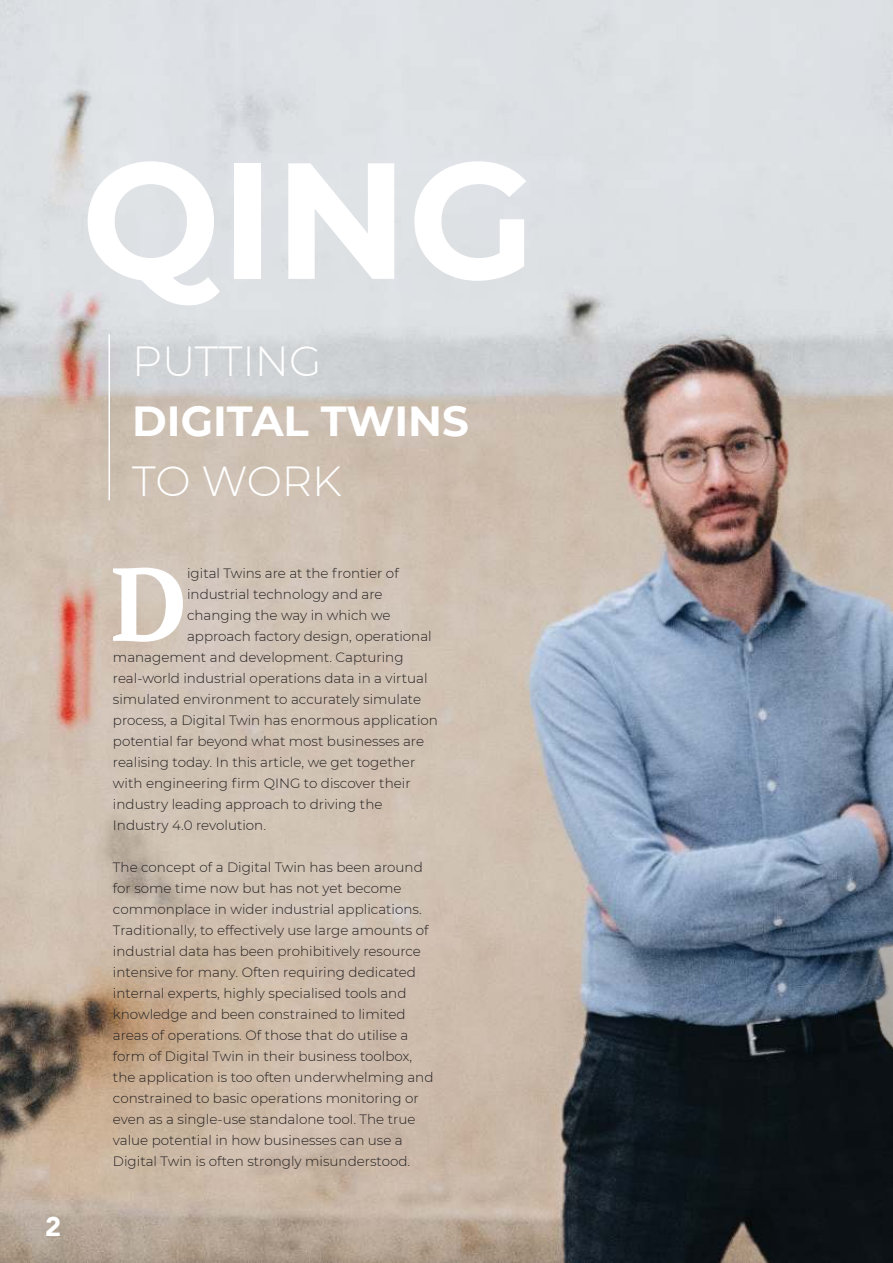
<style>
.page{position:relative;width:893px;height:1263px;background:#fff}
.page>*{position:absolute;margin:0;border:0;box-sizing:border-box;transform-origin:0 0}
.t1{font:700 165px "Montserrat";color:#fff}
.t2{font:700 103.5px "PT Serif";color:#fff}
.t3{font:300 42px "Montserrat";color:#fff}
.t4{font:700 42px "Montserrat";color:#fff}
.t5{font:900 27px "Avenir";color:#fff}
.t6{font:300 13.5px/21px "Montserrat";color:#231f20}
</style>
<div class="page">
<img style="left:0;top:0;width:893px;height:1263px">
<div style="left:94px;top:337px;width:30px;height:190px;background:#231f20;opacity:.2"></div>
<hr style="left:109px;top:334px;width:1px;height:166px;background:#fff">
<svg style="left:866px;top:749px;width:27px;height:427px;background:#4b5460"></svg>
<h1 class="t1" style="left:81px;top:156px;width:455px">QING</h1>
<h3 class="t3" style="left:132px;top:345px;width:191px">PUTTING</h3>
<h3 class="t4" style="left:132px;top:405px;width:338px">DIGITAL TWINS</h3>
<h3 class="t3" style="left:132px;top:465px;width:211px">TO WORK</h3>
<h3 class="t5" style="left:45px;top:1211px;width:17px">2</h3>
<h2 class="t2" style="left:111px;top:545px;width:78px">D</h2>
<p class="t6" style="left:187px;top:564px;width:213px">igital Twins are at the frontier of</p>
<p class="t6" style="left:187px;top:585px;width:197px">industrial technology and are</p>
<p class="t6" style="left:187px;top:606px;width:205px">changing the way in which we</p>
<p class="t6" style="left:187px;top:627px;width:246px">approach factory design, operational</p>
<p class="t6" style="left:113px;top:648px;width:292px">management and development. Capturing</p>
<p class="t6" style="left:113px;top:669px;width:316px">real-world industrial operations data in a virtual</p>
<p class="t6" style="left:113px;top:690px;width:310px">simulated environment to accurately simulate</p>
<p class="t6" style="left:113px;top:711px;width:326px">process, a Digital Twin has enormous application</p>
<p class="t6" style="left:113px;top:732px;width:313px">potential far beyond what most businesses are</p>
<p class="t6" style="left:113px;top:753px;width:304px">realising today. In this article, we get together</p>
<p class="t6" style="left:113px;top:772px;width:299px">with engineering firm QING to discover their</p>
<p class="t6" style="left:113px;top:795px;width:271px">industry leading approach to driving the</p>
<p class="t6" style="left:113px;top:816px;width:155px">Industry 4.0 revolution.</p>
<p class="t6" style="left:113px;top:858px;width:322px">The concept of a Digital Twin has been around for some time now but has not yet become commonplace in wider industrial applications.<br>Traditionally, to effectively use large amounts of industrial data has been prohibitively resource intensive for many. Often requiring dedicated internal experts, highly specialised tools and knowledge and been constrained to limited areas of operations. Of those that do utilise a form of Digital Twin in their business toolbox, the application is too often underwhelming and constrained to basic operations monitoring or even as a single-use standalone tool. The true value potential in how businesses can use a Digital Twin is often strongly misunderstood.</p>
</div>
